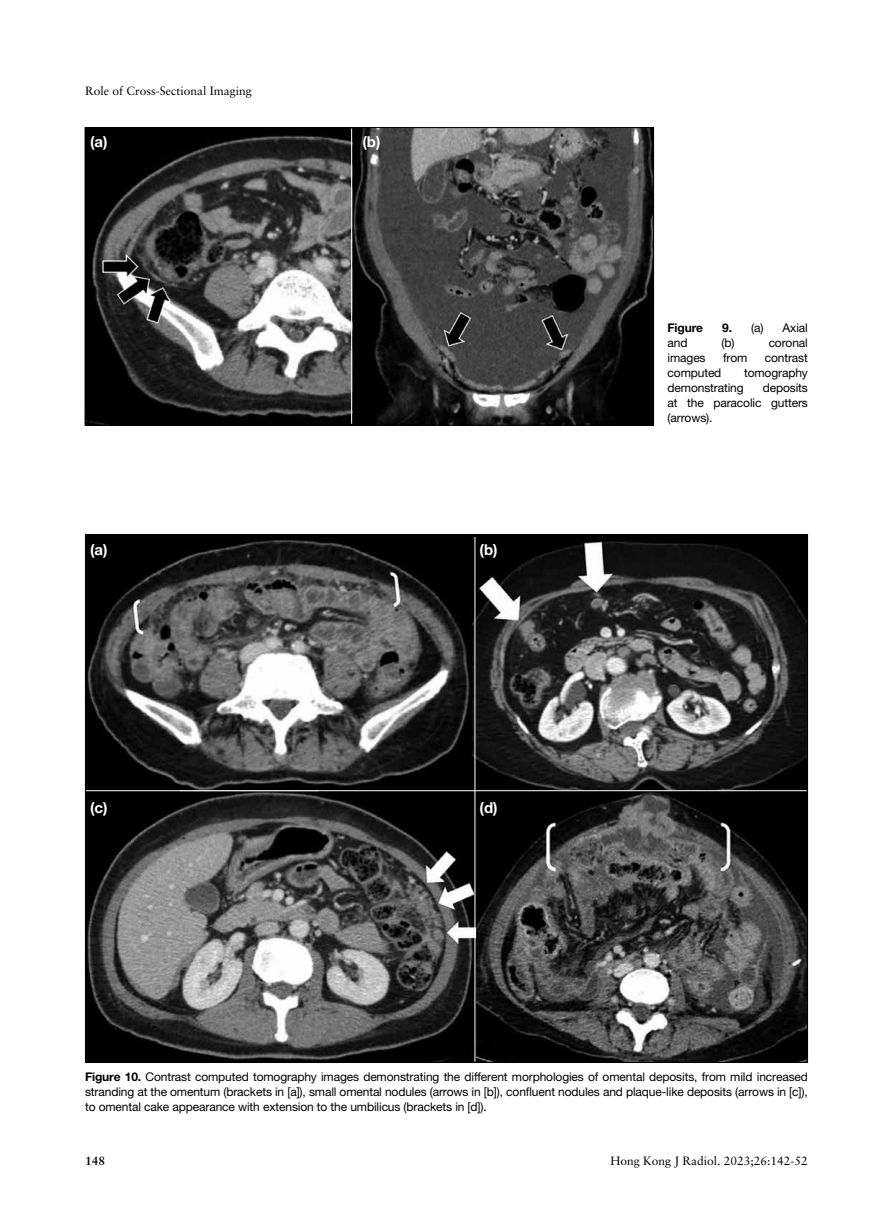
<style>
.page{position:relative;width:893px;height:1229px;background:#fff}
.page>*{position:absolute;margin:0;border:0;box-sizing:border-box;transform-origin:0 0}
.t1{font:700 15px "Helvetica Neue";color:#fff}
.t2{font:12px/15px "Helvetica Neue";letter-spacing:-.01em;color:#000;text-align:justify}
.t3{font:12px "Sabon";color:#000}
.t4{font:700 12px "Helvetica Neue";letter-spacing:-.01em;color:#000}
.t5{font:700 12px "Sabon";color:#000}
.s1{font-weight:700}
</style>
<div class="page">
<img style="left:87px;top:129px;width:565px;height:295px">
<div style="left:85px;top:127px;width:569px;height:299px;border:1px solid #000"></div>
<img style="left:87px;top:536px;width:719px;height:525px">
<hr style="left:351px;top:129px;width:1px;height:295px;background:#fff">
<hr style="left:475px;top:537px;width:1px;height:525px;background:#fff">
<hr style="left:86px;top:790px;width:721px;height:1px;background:#fff">
<p class="t3" style="left:85px;top:84px;width:168px">Role of Cross-Sectional Imaging</p>
<p class="t1" style="left:90px;top:132px;width:19px">(a)</p>
<p class="t1" style="left:362px;top:132px;width:20px">(b)</p>
<p class="t1" style="left:90px;top:540px;width:19px">(a)</p>
<p class="t1" style="left:90px;top:799px;width:19px">(c)</p>
<p class="t1" style="left:480px;top:540px;width:20px">(b)</p>
<p class="t1" style="left:480px;top:799px;width:20px">(d)</p>
<p class="t4" style="left:668px;top:321px;width:37px">Figure</p>
<p class="t2" style="left:722px;top:320px;width:43px"><span class="s1">9.</span> (a)</p>
<p class="t2" style="left:783px;top:320px;width:27px">Axial</p>
<p class="t2" style="left:668px;top:335px;width:21px">and</p>
<p class="t2" style="left:722px;top:335px;width:15px">(b)</p>
<p class="t2" style="left:769px;top:335px;width:41px">coronal</p>
<p class="t2" style="left:668px;top:350px;width:40px">images</p>
<p class="t2" style="left:723px;top:350px;width:26px">from</p>
<p class="t2" style="left:765px;top:350px;width:45px">contrast</p>
<p class="t2" style="left:668px;top:365px;width:55px">computed</p>
<p class="t2" style="left:744px;top:365px;width:65px">tomography</p>
<p class="t2" style="left:668px;top:380px;width:78px">demonstrating</p>
<p class="t2" style="left:668px;top:380px;width:142px;text-indent:95px">deposits at the paracolic gutters (arrows).</p>
<p class="t2" style="left:85px;top:1069px;width:724px"><span class="s1">Figure 10.</span> Contrast computed tomography images demonstrating the different morphologies of omental deposits, from mild increased stranding at the omentum (brackets in [a]), small omental nodules (arrows in [b]), confluent nodules and plaque-like deposits (arrows in [c]), to omental cake appearance with extension to the umbilicus (brackets in [d]).</p>
<p class="t5" style="left:85px;top:1153px;width:22px">148</p>
<p class="t3" style="left:610px;top:1153px;width:199px">Hong Kong J Radiol. 2023;26:142-52</p>
</div>
